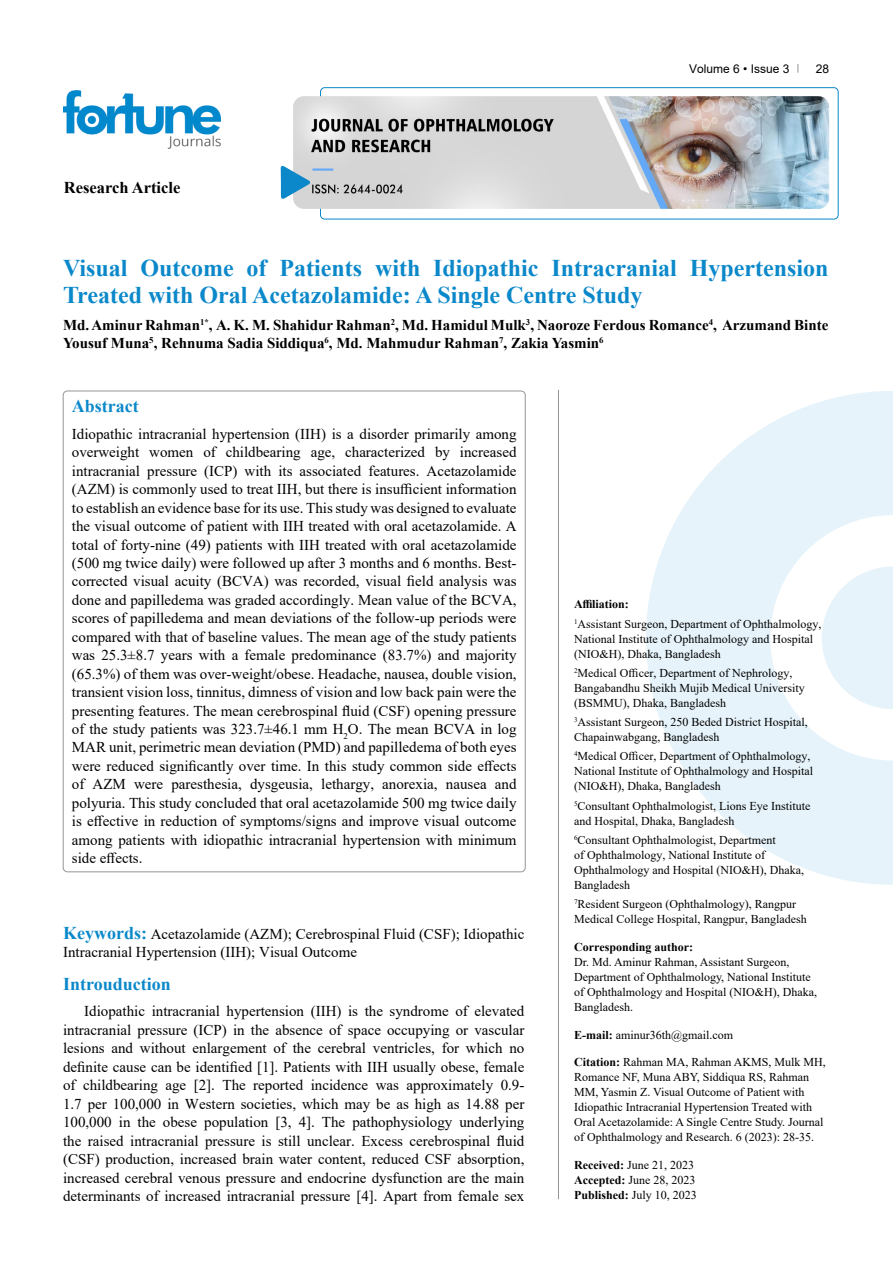
<style>
.page{position:relative;width:893px;height:1263px;background:#fff}
.page>*{position:absolute;margin:0;border:0;box-sizing:border-box;transform-origin:0 0}
.t1{font:700 24px/27px "Times New Roman";color:#0a88ca}
.t2{font:700 18px "Times New Roman";color:#0a88ca}
.t3{font:700 16.5px "Times New Roman";color:#000}
.t4{font:15px/18.5px "Times New Roman";color:#000;text-align:justify}
.t5{font:700 15px/18.5px "Times New Roman";color:#000}
.t6{font:12px/15px "Times New Roman";color:#000}
.t7{font:700 12px "Times New Roman";color:#000}
.t8{font:12px "Arial";color:#000}
.s1{font-style:inherit}
.s2{font-weight:700;font-size:18px;color:#0a88ca}
.s3{font-weight:700}
</style>
<div class="page">
<div style="left:320px;top:87px;width:518px;height:132px;border:1px solid #0a88ca;border-radius:4px"></div>
<img style="left:64px;top:90px;width:157px;height:59px">
<img style="left:293px;top:96px;width:536px;height:113px">
<svg style="left:281px;top:166px;width:29px;height:33px"></svg>
<svg style="left:646px;top:391px;width:247px;height:494px;fill:#e6f3fa"></svg>
<svg style="left:822px;top:566px;width:71px;height:143px"></svg>
<hr style="left:558px;top:390px;width:1px;height:809px;background:#939598">
<p class="t3" style="left:64px;top:175px;width:118px">Research Article</p>
<p class="t8" style="left:689px;top:60px;width:102px">Volume 6 • Issue <span class="s1">3</span></p>
<p class="t8" style="left:816px;top:60px;width:15px">28</p>
<h1 class="t1" style="left:63px;top:254px;width:767px">Visual Outcome of Patients with Idiopathic Intracranial Hypertension<br>Treated with Oral Acetazolamide: A Single Centre Study</h1>
<p class="t5" style="left:63px;top:315px;width:767px">Md. Aminur Rahman<sup>1*</sup>, A. K. M. Shahidur Rahman<sup>2</sup>, Md. Hamidul Mulk<sup>3</sup>, Naoroze Ferdous Romance<sup>4</sup>, Arzumand Binte<br>Yousuf Muna<sup>5</sup>, Rehnuma Sadia Siddiqua<sup>6</sup>, Md. Mahmudur Rahman<sup>7</sup>, Zakia Yasmin<sup>6</sup></p>
<p class="t2" style="left:72px;top:393px;width:68px">Abstract</p>
<p class="t4" style="left:72px;top:424px;width:446px">Idiopathic intracranial hypertension (IIH) is a disorder primarily among overweight women of childbearing age, characterized by increased intracranial pressure (ICP) with its associated features. Acetazolamide (AZM) is commonly used to treat IIH, but there is insufficient information to establish an evidence base for its use. This study was designed to evaluate the visual outcome of patient with IIH treated with oral acetazolamide. A total of forty-nine (49) patients with IIH treated with oral acetazolamide (500 mg twice daily) were followed up after 3 months and 6 months. Best&shy;corrected visual acuity (BCVA) was recorded, visual field analysis was done and papilledema was graded accordingly. Mean value of the BCVA, scores of papilledema and mean deviations of the follow-up periods were compared with that of baseline values. The mean age of the study patients was 25.3±8.7 years with a female predominance (83.7%) and majority (65.3%) of them was over-weight/obese. Headache, nausea, double vision, transient vision loss, tinnitus, dimness of vision and low back pain were the presenting features. The mean cerebrospinal fluid (CSF) opening pressure of the study patients was 323.7±46.1 mm H<sub>2</sub>O. The mean BCVA in log MAR unit, perimetric mean deviation (PMD) and papilledema of both eyes were reduced significantly over time. In this study common side effects of AZM were paresthesia, dysgeusia, lethargy, anorexia, nausea and polyuria. This study concluded that oral acetazolamide 500 mg twice daily is effective in reduction of symptoms/signs and improve visual outcome among patients with idiopathic intracranial hypertension with minimum side effects.</p>
<p class="t4" style="left:63px;top:924px;width:463px"><span class="s2">Keywords:</span> Acetazolamide (AZM); Cerebrospinal Fluid (CSF); Idiopathic<br>Intracranial Hypertension (IIH); Visual Outcome</p>
<p class="t2" style="left:63px;top:970px;width:109px">Introuduction</p>
<p class="t4" style="left:63px;top:1002px;width:463px;text-indent:21px">Idiopathic intracranial hypertension (IIH) is the syndrome of elevated intracranial pressure (ICP) in the absence of space occupying or vascular lesions and without enlargement of the cerebral ventricles, for which no definite cause can be identified [1]. Patients with IIH usually obese, female of childbearing age [2]. The reported incidence was approximately 0.9- 1.7 per 100,000 in Western societies, which may be as high as 14.88 per 100,000 in the obese population [3, 4]. The pathophysiology underlying the raised intracranial pressure is still unclear. Excess cerebrospinal fluid (CSF) production, increased brain water content, reduced CSF absorption, increased cerebral venous pressure and endocrine dysfunction are the main determinants of increased intracranial pressure [4]. Apart from female sex</p>
<p class="t6" style="left:574px;top:594px;width:249px;line-height:19.2px"><span class="s3">Affiliation:<br></span><sup>1</sup>Assistant Surgeon, Department of Ophthalmology,</p>
<p class="t6" style="left:574px;top:631px;width:240px">National Institute of Ophthalmology and Hospital (NIO&amp;H), Dhaka, Bangladesh</p>
<p class="t6" style="left:574px;top:665px;width:232px"><sup>2</sup>Medical Officer, Department of Nephrology,<br>Bangabandhu Sheikh Mujib Medical University (BSMMU), Dhaka, Bangladesh</p>
<p class="t6" style="left:574px;top:714px;width:235px"><sup>3</sup>Assistant Surgeon, 250 Beded District Hospital,<br>Chapainwabgang, Bangladesh</p>
<p class="t6" style="left:574px;top:748px;width:240px"><sup>4</sup>Medical Officer, Department of Ophthalmology,<br>National Institute of Ophthalmology and Hospital (NIO&amp;H), Dhaka, Bangladesh</p>
<p class="t6" style="left:574px;top:798px;width:238px"><sup>5</sup>Consultant Ophthalmologist, Lions Eye Institute and Hospital, Dhaka, Bangladesh</p>
<p class="t6" style="left:574px;top:832px;width:231px"><sup>6</sup>Consultant Ophthalmologist, Department<br>of Ophthalmology, National Institute of Ophthalmology and Hospital (NIO&amp;H), Dhaka, Bangladesh</p>
<p class="t6" style="left:574px;top:896px;width:234px"><sup>7</sup>Resident Surgeon (Ophthalmology), Rangpur<br>Medical College Hospital, Rangpur, Bangladesh</p>
<p class="t7" style="left:574px;top:938px;width:121px">Corresponding author:</p>
<p class="t6" style="left:574px;top:954px;width:244px">Dr. Md. Aminur Rahman, Assistant Surgeon, Department of Ophthalmology, National Institute of Ophthalmology and Hospital (NIO&amp;H), Dhaka, Bangladesh.</p>
<p class="t6" style="left:574px;top:1027px;width:161px"><span class="s3">E-mail:</span> aminur36th@gmail.com</p>
<p class="t6" style="left:574px;top:1054px;width:253px"><span class="s3">Citation:</span> Rahman MA, Rahman AKMS, Mulk MH, Romance NF, Muna ABY, Siddiqua RS, Rahman MM, Yasmin Z. Visual Outcome of Patient with Idiopathic Intracranial Hypertension Treated with Oral Acetazolamide: A Single Centre Study. Journal of Ophthalmology and Research. 6 (2023): 28-35.</p>
<p class="t6" style="left:574px;top:1157px;width:124px"><span class="s3">Received:</span> June 21, 2023<br><span class="s3">Accepted:</span> June 28, 2023<br><span class="s3">Published:</span> July 10, 2023</p>
</div>
